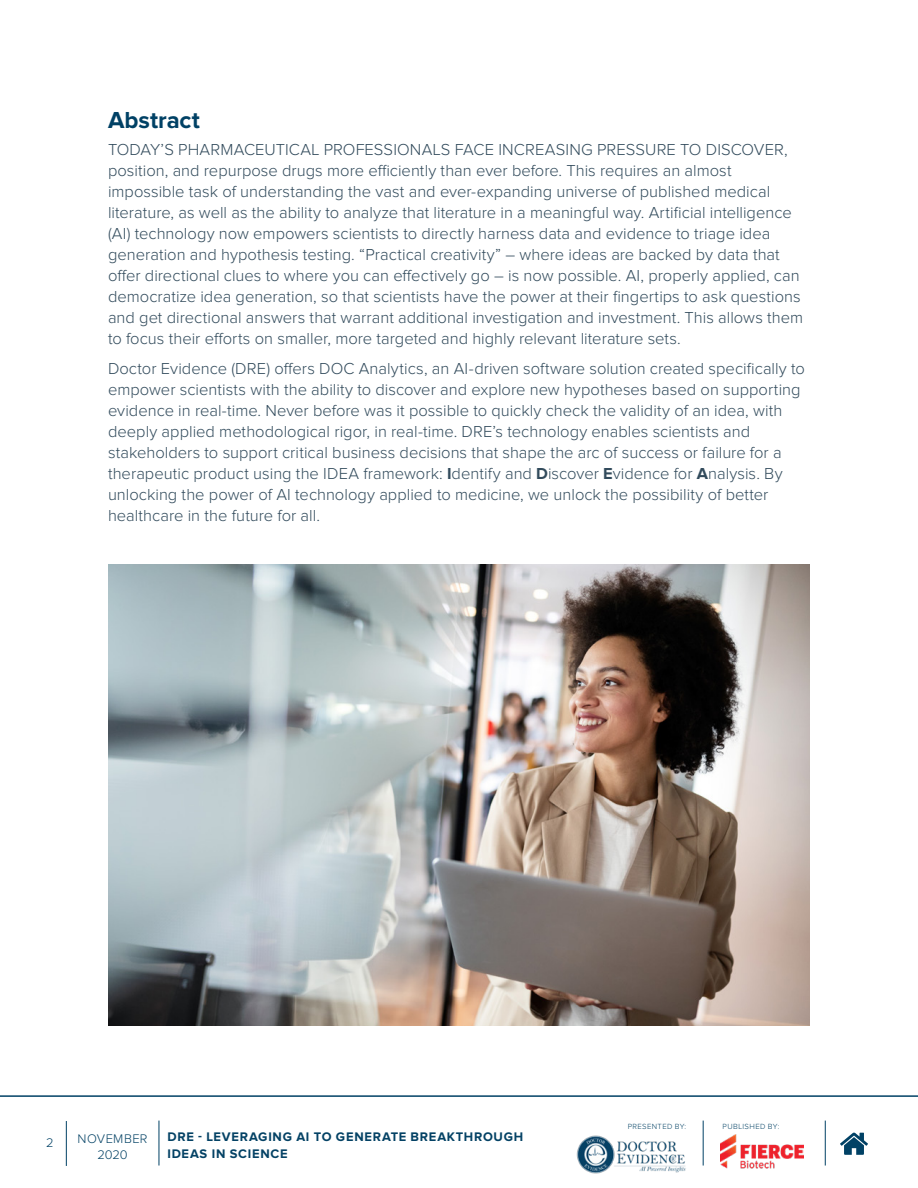
<style>
.page{position:relative;width:918px;height:1188px;background:#fff}
.page>*{position:absolute;margin:0;border:0;box-sizing:border-box;transform-origin:0 0}
.t1{font:700 24px "Proxima Nova";letter-spacing:.005em;color:#004165}
.t2{font:300 16.5px/21px "Proxima Nova";color:#324b5c}
.t3{font:700 12.9px/16.5px "Proxima Nova";letter-spacing:.055em;color:#044265}
.t4{font:300 12.9px/16.5px "Proxima Nova";letter-spacing:.025em;color:#044265;text-align:center}
.t5{font:300 12.9px "Proxima Nova";color:#004165}
.t6{font:300 7.8px "Proxima Nova";letter-spacing:.05em;color:#044265}
.s1{font-weight:700}
</style>
<div class="page">
<svg style="left:0;top:1095px;width:918px;height:71px"></svg>
<svg style="left:840px;top:1133px;width:28px;height:22px"></svg>
<hr style="left:66px;top:1121px;width:1px;height:45px;background:#004165">
<hr style="left:159px;top:1121px;width:1px;height:45px;background:#004165">
<hr style="left:825px;top:1121px;width:1px;height:45px;background:#004165">
<hr style="left:703px;top:1121px;width:1px;height:45px;background:#004165">
<img style="left:577px;top:1136px;width:109px;height:38px">
<img style="left:720px;top:1134px;width:84px;height:35px">
<img style="left:108px;top:564px;width:702px;height:462px">
<p class="t1" style="left:108px;top:106px;width:94px">Abstract</p>
<p class="t2" style="left:108px;top:139px;width:697px">TODAY’S PHARMACEUTICAL PROFESSIONALS FACE INCREASING PRESSURE TO DISCOVER, position, and repurpose drugs more efficiently than ever before. This requires an almost impossible task of understanding the vast and ever-expanding universe of published medical literature, as well as the ability to analyze that literature in a meaningful way. Artificial intelligence (AI) technology now empowers scientists to directly harness data and evidence to triage idea generation and hypothesis testing. “Practical creativity” – where ideas are backed by data that offer directional clues to where you can effectively go – is now possible. AI, properly applied, can democratize idea generation, so that scientists have the power at their fingertips to ask questions and get directional answers that warrant additional investigation and investment. This allows them to focus their efforts on smaller, more targeted and highly relevant literature sets.</p>
<p class="t2" style="left:108px;top:358px;width:698px">Doctor Evidence (DRE) offers DOC Analytics, an AI-driven software solution created specifically to empower scientists with the ability to discover and explore new hypotheses based on supporting evidence in real-time. Never before was it possible to quickly check the validity of an idea, with deeply applied methodological rigor, in real-time. DRE’s technology enables scientists and stakeholders to support critical business decisions that shape the arc of success or failure for a therapeutic product using the IDEA framework: <span class="s1">I</span>dentify and <span class="s1">D</span>iscover <span class="s1">E</span>vidence for <span class="s1">A</span>nalysis. By unlocking the power of AI technology applied to medicine, we unlock the possibility of better healthcare in the future for all.</p>
<p class="t5" style="left:46px;top:1136px;width:9px">2</p>
<p class="t4" style="left:78px;top:1130px;width:71px">NOVEMBER<br>2020</p>
<p class="t3" style="left:167px;top:1129px;width:357px">DRE - LEVERAGING AI TO GENERATE BREAKTHROUGH<br>IDEAS IN SCIENCE</p>
<p class="t6" style="left:628px;top:1122px;width:60px">PRESENTED BY:</p>
<p class="t6" style="left:723px;top:1122px;width:58px">PUBLISHED BY:</p>
</div>
